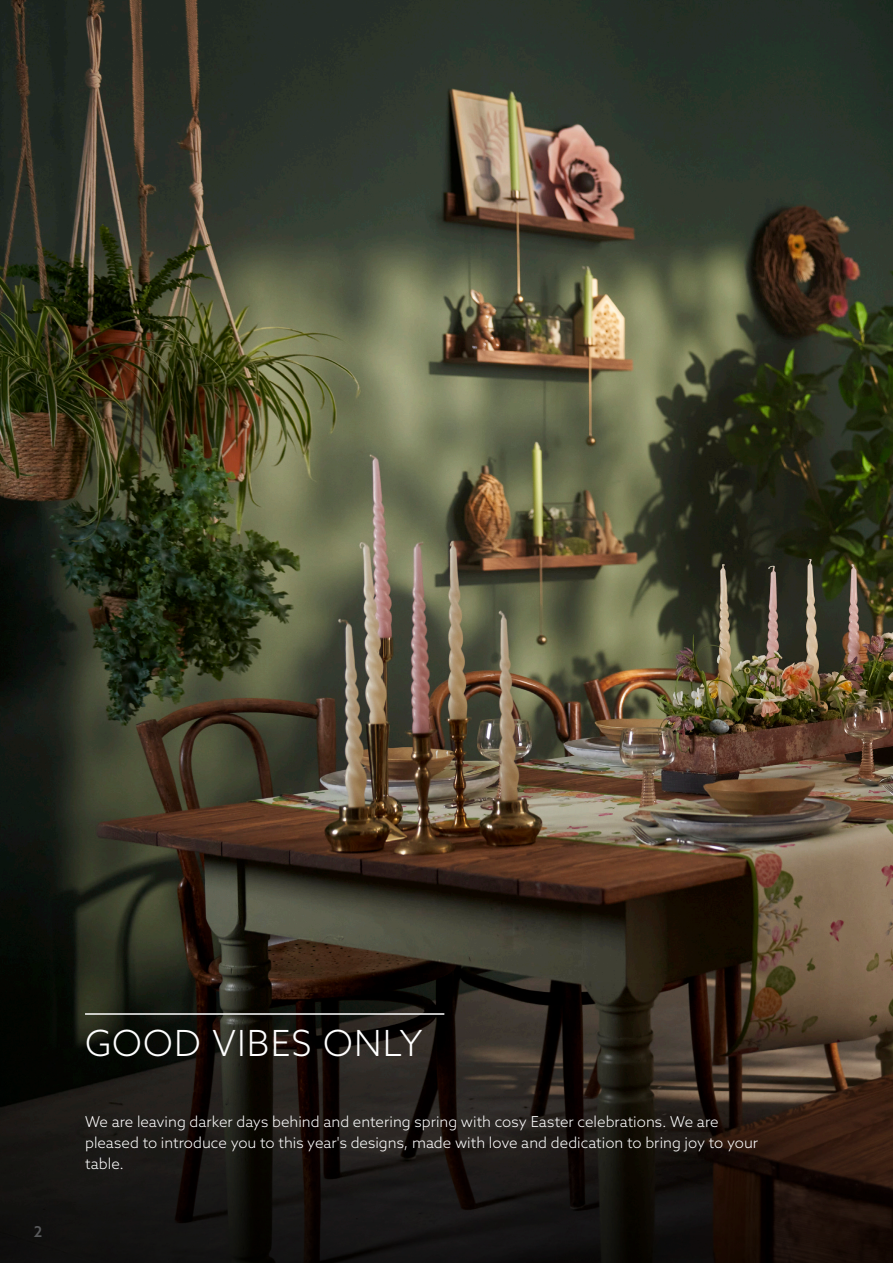
<style>
.page{position:relative;width:893px;height:1263px;background:#fff}
.page>*{position:absolute;margin:0;border:0;box-sizing:border-box;transform-origin:0 0}
.t1{font:300 36px "Azo Sans";letter-spacing:.03em;color:#fff}
.t2{font:300 15px/21px "Azo Sans";color:#fff}
.t3{font:500 15px "Azo Sans";color:#57585a}
</style>
<div class="page">
<img style="left:0;top:0;width:893px;height:876px">
<svg style="left:0;top:876px;width:893px;height:387px;background:#262018"></svg>
<hr style="left:85px;top:1013px;width:359px;height:2px;background:#fff">
<p class="t3" style="left:34px;top:1221px;width:10px">2</p>
<h1 class="t1" style="left:85px;top:1019px;width:339px">GOOD VIBES ONLY</h1>
<p class="t2" style="left:85px;top:1111px;width:675px">We are leaving darker days behind and entering spring with cosy Easter celebrations. We are pleased to introduce you to this year's designs, made with love and dedication to bring joy to your table.</p>
</div>
